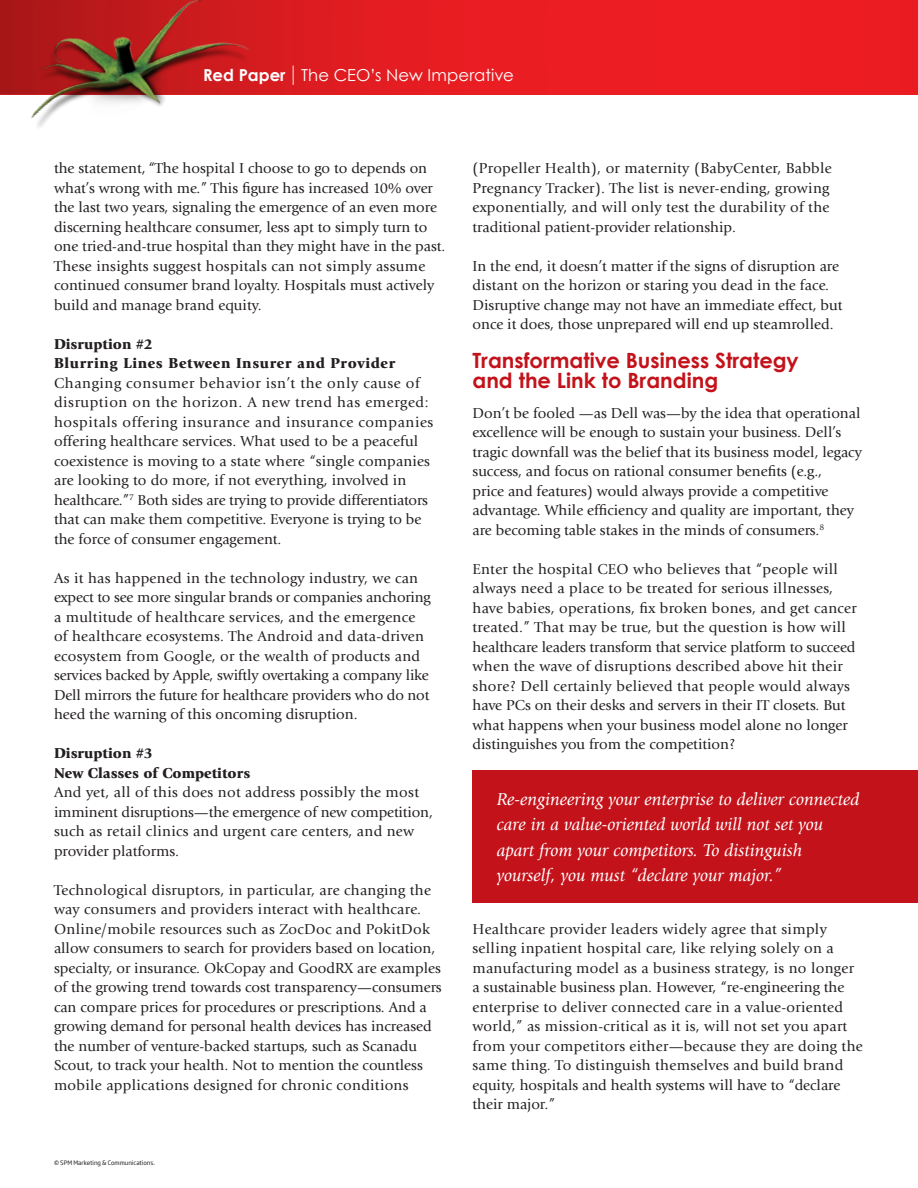
<style>
.page{position:relative;width:918px;height:1188px;background:#fff}
.page>*{position:absolute;margin:0;border:0;box-sizing:border-box;transform-origin:0 0}
.t1{font:700 21px/19.5px "Century Gothic";color:#c4121a}
.t2{font:italic 18px/25.5px "Giovanni";color:#fff}
.t3{font:16.5px "Century Gothic";letter-spacing:.01em;color:#fff}
.t4{font:15px/19.5px "Giovanni";color:#231f20}
.t5{font:15px/19.5px "Giovanni";letter-spacing:.02em;color:#231f20}
.t6{font:900 15px/19.5px "Giovanni";letter-spacing:.04em;color:#231f20}
.t7{font:900 15px/19.5px "Giovanni";color:#231f20}
.t8{font:6px "Soho Gothic Pro";color:#231f20}
.s1{font-weight:700}
.s2{font-weight:700;font-size:21px}
</style>
<div class="page">
<div style="left:0;top:0;width:918px;height:94px;background:#ec1d23"></div>
<div style="left:0;top:0;width:526px;height:94px;background:#e51d22"></div>
<img style="left:0;top:0;width:277px;height:128px">
<div style="left:472px;top:770px;width:446px;height:133px;background:#c4121a"></div>
<p class="t3" style="left:203px;top:65px;width:312px"><span class="s1">Red Paper</span> <span class="s2">|</span> The CEO’s New Imperative</p>
<p class="t4" style="left:54px;top:159px;width:393px">the statement, “The hospital I choose to go to depends on what’s wrong with me.” This figure has increased 10% over the last two years, signaling the emergence of an even more discerning healthcare consumer, less apt to simply turn to one tried-and-true hospital than they might have in the past.<br>These insights suggest hospitals can not simply assume continued consumer brand loyalty. Hospitals must actively build and manage brand equity.</p>
<p class="t6" style="left:54px;top:334px;width:343px">Disruption #2<br>Blurring Lines Between Insurer and Provider</p>
<p class="t4" style="left:54px;top:373px;width:381px">Changing consumer behavior isn’t the only cause of disruption on the horizon. A new trend has emerged: hospitals offering insurance and insurance companies offering healthcare services. What used to be a peaceful coexistence is moving to a state where “single companies are looking to do more, if not everything, involved in healthcare.”<sup>7</sup> Both sides are trying to provide differentiators that can make them competitive. Everyone is trying to be the force of consumer engagement.</p>
<p class="t4" style="left:54px;top:568px;width:378px">As it has happened in the technology industry, we can expect to see more singular brands or companies anchoring a multitude of healthcare services, and the emergence of healthcare ecosystems. The Android and data-driven ecosystem from Google, or the wealth of products and services backed by Apple, swiftly overtaking a company like Dell mirrors the future for healthcare providers who do not heed the warning of this oncoming disruption.</p>
<p class="t7" style="left:54px;top:743px;width:198px">Disruption #3<br>New Classes of Competitors</p>
<p class="t5" style="left:54px;top:783px;width:380px">And yet, all of this does not address possibly the most imminent disruptions—the emergence of new competition, such as retail clinics and urgent care centers, and new provider platforms.</p>
<p class="t4" style="left:54px;top:880px;width:389px">Technological disruptors, in particular, are changing the way consumers and providers interact with healthcare.<br>Online/mobile resources such as ZocDoc and PokitDok allow consumers to search for providers based on location, specialty, or insurance. OkCopay and GoodRX are examples of the growing trend towards cost transparency—consumers can compare prices for procedures or prescriptions. And a growing demand for personal health devices has increased the number of venture-backed startups, such as Scanadu Scout, to track your health. Not to mention the countless mobile applications designed for chronic conditions</p>
<p class="t8" style="left:54px;top:1158px;width:102px">© SPM Marketing &amp; Communications.</p>
<p class="t5" style="left:473px;top:159px;width:361px">(Propeller Health), or maternity (BabyCenter, Babble Pregnancy Tracker). The list is never-ending, growing exponentially, and will only test the durability of the traditional patient-provider relationship.</p>
<p class="t4" style="left:473px;top:256px;width:371px">In the end, it doesn’t matter if the signs of disruption are distant on the horizon or staring you dead in the face.<br>Disruptive change may not have an immediate effect, but once it does, those unprepared will end up steamrolled.</p>
<h1 class="t1" style="left:472px;top:350px;width:328px">Transformative Business Strategy and the Link to Branding</h1>
<p class="t4" style="left:472px;top:403px;width:391px">Don’t be fooled —as Dell was—by the idea that operational excellence will be enough to sustain your business. Dell’s tragic downfall was the belief that its business model, legacy success, and focus on rational consumer benefits (e.g.,<br>price and features) would always provide a competitive advantage. While efficiency and quality are important, they are becoming table stakes in the minds of consumers.<sup>8</sup></p>
<p class="t5" style="left:472px;top:559px;width:386px">Enter the hospital CEO who believes that “people will always need a place to be treated for serious illnesses, have babies, operations, fix broken bones, and get cancer treated.” That may be true, but the question is how will healthcare leaders transform that service platform to succeed when the wave of disruptions described above hit their shore? Dell certainly believed that people would always have PCs on their desks and servers in their IT closets. But what happens when your business model alone no longer distinguishes you from the competition?</p>
<p class="t2" style="left:497px;top:786px;width:364px">Re-engineering your enterprise to deliver connected care in a value-oriented world will not set you apart from your competitors. To distinguish yourself, you must “declare your major.”</p>
<p class="t5" style="left:472px;top:919px;width:392px">Healthcare provider leaders widely agree that simply selling inpatient hospital care, like relying solely on a manufacturing model as a business strategy, is no longer a sustainable business plan. However, “re-engineering the enterprise to deliver connected care in a value-oriented world,” as mission-critical as it is, will not set you apart from your competitors either—because they are doing the same thing. To distinguish themselves and build brand equity, hospitals and health systems will have to “declare their major.”</p>
</div>
